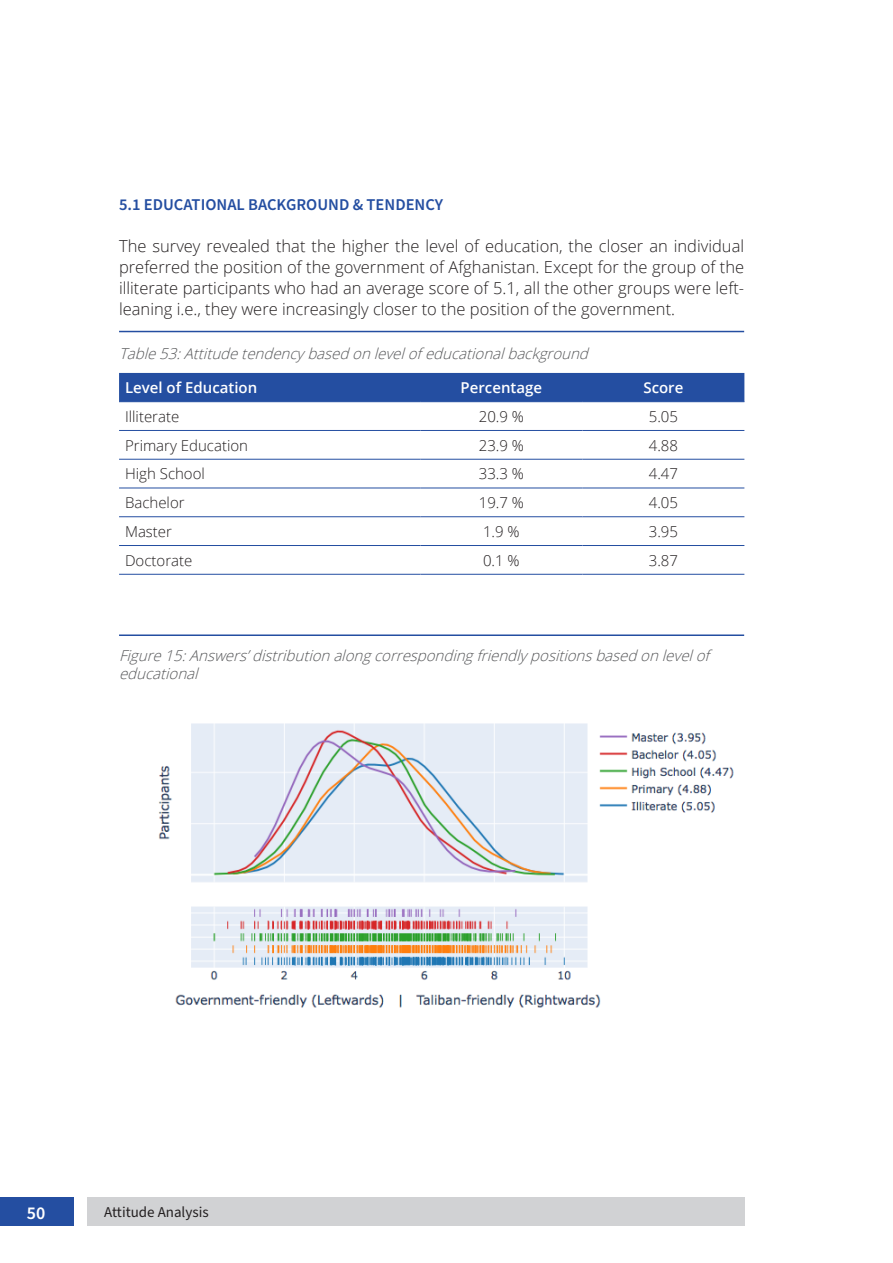
<style>
.page{position:relative;width:893px;height:1263px;background:#fff}
.page>*{position:absolute;margin:0;border:0;box-sizing:border-box;transform-origin:0 0}
.t1{font:600 18px "Source Sans Pro";color:#fff}
.t2{font:300 16.5px/21px "Open Sans";color:#231f20;text-align:justify}
.t3{font:600 16.5px "Source Sans Pro";color:#244ea1}
.t4{font:italic 300 15px/18px "Open Sans";color:#57585a}
.t5{font:300 15px "Open Sans";color:#231f20}
.t6{font:600 15px "Open Sans";color:#fff}
.t7{font:15px "Source Sans Pro";color:#231f20}
</style>
<div class="page">
<div style="left:87px;top:1197px;width:657px;height:29px;background:#d1d2d4"></div>
<div style="left:0;top:1197px;width:74px;height:29px;background:#244ea1"></div>
<div style="left:119px;top:373px;width:625px;height:28px;background:#244ea1"></div>
<hr style="left:119px;top:430px;width:301px;height:1px;background:#244ea1">
<hr style="left:420px;top:430px;width:162px;height:1px;background:#244ea1">
<hr style="left:582px;top:430px;width:162px;height:1px;background:#244ea1">
<hr style="left:119px;top:459px;width:301px;height:1px;background:#244ea1">
<hr style="left:420px;top:459px;width:162px;height:1px;background:#244ea1">
<hr style="left:582px;top:459px;width:162px;height:1px;background:#244ea1">
<hr style="left:119px;top:488px;width:301px;height:1px;background:#244ea1">
<hr style="left:420px;top:488px;width:162px;height:1px;background:#244ea1">
<hr style="left:582px;top:488px;width:162px;height:1px;background:#244ea1">
<hr style="left:119px;top:516px;width:301px;height:1px;background:#244ea1">
<hr style="left:420px;top:516px;width:162px;height:1px;background:#244ea1">
<hr style="left:582px;top:516px;width:162px;height:1px;background:#244ea1">
<hr style="left:119px;top:545px;width:301px;height:1px;background:#244ea1">
<hr style="left:420px;top:545px;width:162px;height:1px;background:#244ea1">
<hr style="left:582px;top:545px;width:162px;height:1px;background:#244ea1">
<hr style="left:119px;top:574px;width:301px;height:1px;background:#244ea1">
<hr style="left:420px;top:574px;width:162px;height:1px;background:#244ea1">
<hr style="left:582px;top:574px;width:162px;height:1px;background:#244ea1">
<hr style="left:119px;top:401px;width:301px;height:1px;background:#244ea1">
<hr style="left:420px;top:401px;width:162px;height:1px;background:#244ea1">
<hr style="left:582px;top:401px;width:162px;height:1px;background:#244ea1">
<img style="left:158px;top:723px;width:576px;height:285px">
<hr style="left:119px;top:634px;width:625px;height:2px;background:#244ea1">
<hr style="left:119px;top:331px;width:625px;height:1px;background:#244ea1">
<p class="t3" style="left:119px;top:194px;width:325px">5.1 EDUCATIONAL BACKGROUND &amp; TENDENCY</p>
<p class="t2" style="left:119px;top:235px;width:627px">The survey revealed that the higher the level of education, the closer an individual preferred the position of the government of Afghanistan. Except for the group of the illiterate participants who had an average score of 5.1, all the other groups were left&shy;leaning i.e., they were increasingly closer to the position of the government.</p>
<p class="t4" style="left:119px;top:344px;width:475px">Table53:Attitudetendency basedonlevelofeducationalbackground</p>
<p class="t6" style="left:125px;top:377px;width:134px">Level of Education</p>
<p class="t6" style="left:461px;top:377px;width:83px">Percentage</p>
<p class="t6" style="left:643px;top:377px;width:41px">Score</p>
<p class="t5" style="left:125px;top:406px;width:56px">Illiterate</p>
<p class="t5" style="left:479px;top:406px;width:47px">20.9 %</p>
<p class="t5" style="left:649px;top:406px;width:31px">5.05</p>
<p class="t5" style="left:125px;top:435px;width:124px">Primary Education</p>
<p class="t5" style="left:479px;top:435px;width:47px">23.9 %</p>
<p class="t5" style="left:649px;top:435px;width:31px">4.88</p>
<p class="t5" style="left:125px;top:464px;width:81px">High School</p>
<p class="t5" style="left:479px;top:464px;width:47px">33.3 %</p>
<p class="t5" style="left:649px;top:464px;width:31px">4.47</p>
<p class="t5" style="left:125px;top:492px;width:61px">Bachelor</p>
<p class="t5" style="left:479px;top:492px;width:47px">19.7 %</p>
<p class="t5" style="left:649px;top:492px;width:31px">4.05</p>
<p class="t5" style="left:125px;top:521px;width:48px">Master</p>
<p class="t5" style="left:483px;top:521px;width:38px">1.9 %</p>
<p class="t5" style="left:649px;top:521px;width:31px">3.95</p>
<p class="t5" style="left:125px;top:550px;width:69px">Doctorate</p>
<p class="t5" style="left:483px;top:550px;width:38px">0.1 %</p>
<p class="t5" style="left:649px;top:550px;width:31px">3.87</p>
<p class="t4" style="left:119px;top:646px;width:597px">Figure15:Answers’distributionalongcorrespondingfriendly positionsbasedonlevelof educational</p>
<p class="t1" style="left:27px;top:1200px;width:20px">50</p>
<p class="t7" style="left:104px;top:1202px;width:106px">Attitude Analysis</p>
</div>
